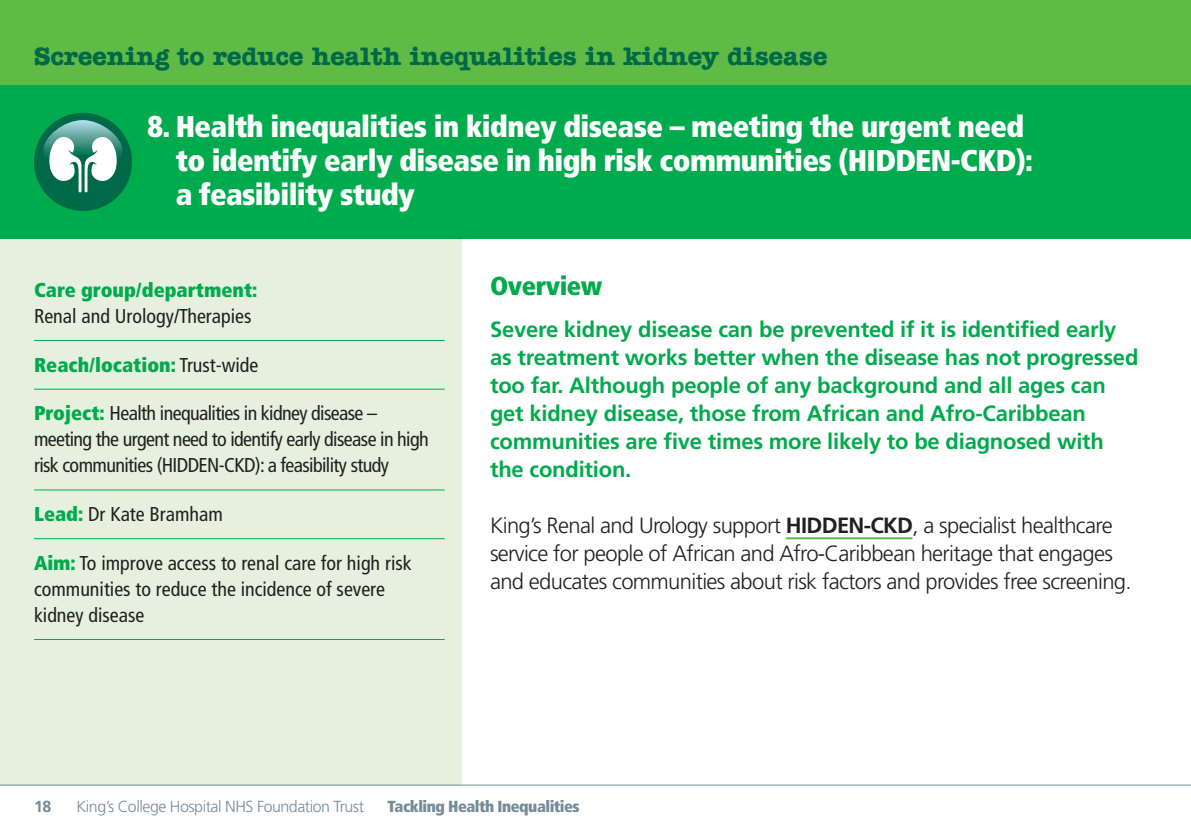
<style>
.page{position:relative;width:1191px;height:840px;background:#fff}
.page>*{position:absolute;margin:0;border:0;box-sizing:border-box;transform-origin:0 0}
.t1{font:900 condensed 30px/34px "Frutiger";letter-spacing:-.02em;color:#fff}
.t2{font:700 26px "Amer Typewriter IT Cby BT";letter-spacing:-.01em;color:#006947}
.t3{font:900 condensed 26px "Frutiger";letter-spacing:-.02em;color:#00ab4d}
.t4{font:700 22px/28px "Frutiger";letter-spacing:-.01em;color:#00ab4d}
.t5{font:300 22px/28px "Frutiger";letter-spacing:-.03em;color:#231f20}
.t6{font:condensed 20px/26px "Frutiger";color:#231f20}
.t7{font:condensed 20px/26px "Frutiger";letter-spacing:-.03em;color:#231f20}
.t8{font:900 condensed 20px "Frutiger";color:#00ab4d}
.t9{font:300 16px "Frutiger";letter-spacing:-.03em;color:#758c99}
.t10{font:900 condensed 16px "Frutiger";letter-spacing:-.03em;color:#758c99}
.t11{font:700 16px "Frutiger";color:#758c99}
.s1{font-weight:400;color:#231f20}
.s2{font-weight:900;color:#00ab4d}
.s3{font-weight:700}
</style>
<div class="page">
<div style="left:0;top:211px;width:461px;height:574px;background:#e5f1de"></div>
<div style="left:0;top:0;width:1191px;height:239px;background:#00ab4d"></div>
<div style="left:0;top:0;width:1191px;height:85px;background:#60bb46"></div>
<hr style="left:34px;top:340px;width:410px;height:1px;background:#00ab4d">
<hr style="left:34px;top:388px;width:410px;height:1px;background:#00ab4d">
<hr style="left:34px;top:489px;width:410px;height:1px;background:#00ab4d">
<hr style="left:34px;top:538px;width:410px;height:1px;background:#00ab4d">
<hr style="left:34px;top:638px;width:410px;height:1px;background:#00ab4d">
<hr style="left:786px;top:537px;width:126px;height:2px;background:#60bb46">
<hr style="left:0;top:784px;width:1191px;height:1px;background:#758c99">
<div style="left:34px;top:113px;width:98px;height:98px;background:#006947;border-radius:50%"></div>
<svg style="left:43px;top:120px;width:79px;height:72px"></svg>
<p class="t2" style="left:34px;top:40px;width:795px">Screening to reduce health inequalities in kidney disease</p>
<h1 class="t1" style="left:176px;top:109px;width:858px;text-indent:-28px">8. Health inequalities in kidney disease – meeting the urgent need to identify early disease in high risk communities (HIDDEN-CKD): a feasibility study</h1>
<p class="t8" style="left:34px;top:277px;width:225px">Care group/department:</p>
<p class="t6" style="left:34px;top:303px;width:219px">Renal and Urology/Therapies</p>
<p class="t8" style="left:34px;top:352px;width:226px">Reach/location: <span class="s1">Trust-wide</span></p>
<p class="t7" style="left:34px;top:400px;width:396px"><span class="s2">Project:</span> Health inequalities in kidney disease – meeting the urgent need to identify early disease in high risk communities (HIDDEN-CKD): a feasibility study</p>
<p class="t6" style="left:34px;top:501px;width:190px"><span class="s2">Lead:</span> Dr Kate Bramham</p>
<p class="t6" style="left:34px;top:549px;width:379px"><span class="s2">Aim:</span> To improve access to renal care for high risk communities to reduce the incidence of severe kidney disease</p>
<p class="t3" style="left:490px;top:270px;width:114px">Overview</p>
<p class="t4" style="left:490px;top:315px;width:650px">Severe kidney disease can be prevented if it is identified early as treatment works better when the disease has not progressed too far. Although people of any background and all ages can get kidney disease, those from African and Afro-Caribbean communities are five times more likely to be diagnosed with the condition.</p>
<p class="t5" style="left:490px;top:511px;width:643px">King’s Renal and Urology support <span class="s3">HIDDEN-CKD</span>, a specialist healthcare service for people of African and Afro-Caribbean heritage that engages and educates communities about risk factors and provides free screening.</p>
<p class="t11" style="left:34px;top:796px;width:19px">18</p>
<p class="t9" style="left:77px;top:796px;width:289px">King’s College Hospital NHS Foundation Trust</p>
<p class="t10" style="left:387px;top:795px;width:194px">Tackling Health Inequalities</p>
</div>
